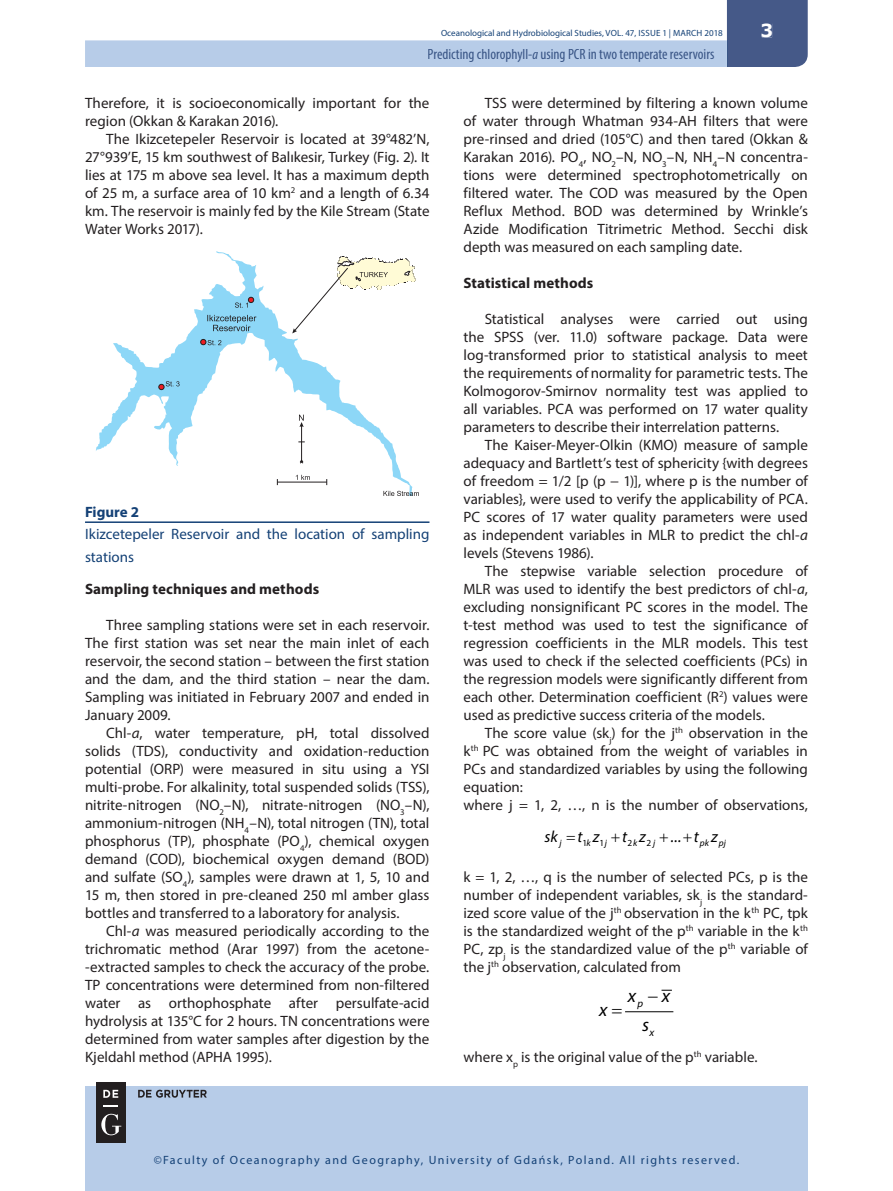
<style>
.page{position:relative;width:893px;height:1191px;background:#fff}
.page>*{position:absolute;margin:0;border:0;box-sizing:border-box;transform-origin:0 0}
.t1{font:italic 18.75px "Myriad Pro";color:#000001}
.t2{font:700 18px "Verdana";color:#fff}
.t3{font:italic 16.05px "Myriad Pro";color:#000001}
.t4{font:15px/18px "Myriad Pro";color:#231f20;text-align:justify}
.t5{font:condensed 15px "Myriad Pro";color:#395586}
.t6{font:15px/22.5px "Myriad Pro";color:#144176}
.t7{font:700 15px "Myriad Pro";letter-spacing:.005em;color:#231f20}
.t8{font:700 15px "Myriad Pro";color:#144176}
.t9{font:12px "Myriad Pro";letter-spacing:.12em;color:#144176}
.t10{font:italic 10.8px "Myriad Pro";color:#000001}
.t11{font:9.3px "Myriad Pro";color:#000001}
.t12{font:italic 9.3px "Myriad Pro";color:#000001}
.t13{font:9px "Myriad Pro";color:#144176}
.s1{font-style:italic}
</style>
<div class="page">
<div style="left:85px;top:1086px;width:723px;height:105px;background:#b7cce8"></div>
<svg style="left:85px;top:0;width:723px;height:67px"></svg>
<div style="left:762px;top:24px;width:10px;height:13px;background:#455988"></div>
<div style="left:428px;top:49px;width:104px;height:14px;background:#b7cce8"></div>
<div style="left:533px;top:52px;width:5px;height:8px;background:#b7cce8"></div>
<div style="left:538px;top:49px;width:176px;height:13px;background:#b7cce8"></div>
<div style="left:96px;top:1081px;width:30px;height:61px;background:#231f20"></div>
<svg style="left:103px;top:1105px;width:15px;height:1px"></svg>
<svg style="left:103px;top:1089px;width:15px;height:8px"></svg>
<svg style="left:101px;top:1113px;width:20px;height:22px"></svg>
<svg style="left:138px;top:1089px;width:69px;height:8px"></svg>
<hr style="left:626px;top:1011px;width:47px;height:1px;background:#000001">
<svg style="left:96px;top:251px;width:317px;height:240px"></svg>
<svg style="left:159px;top:381px;width:21px;height:9px"></svg>
<svg style="left:200px;top:339px;width:21px;height:6px"></svg>
<svg style="left:235px;top:297px;width:19px;height:11px"></svg>
<svg style="left:383px;top:491px;width:36px;height:5px"></svg>
<svg style="left:207px;top:315px;width:49px;height:16px"></svg>
<svg style="left:296px;top:475px;width:14px;height:5px"></svg>
<hr style="left:277px;top:482px;width:50px;height:1px;background:#231f20">
<svg style="left:292px;top:256px;width:123px;height:77px"></svg>
<hr style="left:301px;top:424px;width:1px;height:37px;background:#231f20">
<svg style="left:299px;top:459px;width:5px;height:5px"></svg>
<svg style="left:299px;top:414px;width:5px;height:13px"></svg>
<hr style="left:85px;top:521px;width:344px;height:2px;background:#144176">
<p class="t13" style="left:441px;top:28px;width:283px">Oceanological and Hydrobiological Studies, VOL. 47, ISSUE 1 | MARCH 2018</p>
<p class="t5" style="left:428px;top:45px;width:288px">Predicting chlorophyll-<span class="s1">a</span> using PCR in two temperate reservoirs</p>
<p class="t2" style="left:760px;top:18px;width:14px">3</p>
<p class="t4" style="left:85px;top:94px;width:346px">Therefore, it is socioeconomically important for the region (Okkan &amp; Karakan 2016).</p>
<p class="t4" style="left:85px;top:130px;width:346px;text-indent:21px">The Ikizcetepeler Reservoir is located at 39°482’N, 27°939’E, 15 km southwest of Balıkesir, Turkey (Fig. 2). It lies at 175 m above sea level. It has a maximum depth of 25 m, a surface area of 10 km<sup>2</sup> and a length of 6.34 km. The reservoir is mainly fed by the Kile Stream (State Water Works 2017).</p>
<p class="t8" style="left:85px;top:502px;width:56px">Figure 2</p>
<p class="t6" style="left:85px;top:522px;width:346px">Ikizcetepeler Reservoir and the location of sampling stations</p>
<p class="t7" style="left:85px;top:579px;width:236px">Sampling techniques and methods</p>
<p class="t4" style="left:85px;top:616px;width:346px;text-indent:21px">Three sampling stations were set in each reservoir.<br>The first station was set near the main inlet of each reservoir, the second station – between the first station and the dam, and the third station – near the dam.<br>Sampling was initiated in February 2007 and ended in January 2009.</p>
<p class="t4" style="left:85px;top:724px;width:346px;text-indent:21px">Chl-<span class="s1">a</span>, water temperature, pH, total dissolved solids (TDS), conductivity and oxidation-reduction potential (ORP) were measured in situ using a YSI multi-probe. For alkalinity, total suspended solids (TSS), nitrite-nitrogen (NO<sub>2</sub>–N), nitrate-nitrogen (NO<sub>3</sub>–N), ammonium-nitrogen (NH<sub>4</sub>–N), total nitrogen (TN), total phosphorus (TP), phosphate (PO<sub>4</sub>), chemical oxygen demand (COD), biochemical oxygen demand (BOD) and sulfate (SO<sub>4</sub>), samples were drawn at 1, 5, 10 and 15 m, then stored in pre-cleaned 250 ml amber glass bottles and transferred to a laboratory for analysis.</p>
<p class="t4" style="left:85px;top:922px;width:346px;text-indent:21px">Chl-<span class="s1">a</span> was measured periodically according to the trichromatic method (Arar 1997) from the acetone--extracted samples to check the accuracy of the probe.<br>TP concentrations were determined from non-filtered water as orthophosphate after persulfate-acid hydrolysis at 135°C for 2 hours. TN concentrations were determined from water samples after digestion by the Kjeldahl method (APHA 1995).</p>
<p class="t4" style="left:463px;top:94px;width:346px;text-indent:21px">TSS were determined by filtering a known volume of water through Whatman 934-AH filters that were pre-rinsed and dried (105°C) and then tared (Okkan &amp; Karakan 2016). PO<sub>4</sub>, NO<sub>2</sub>–N, NO<sub>3</sub>–N, NH<sub>4</sub>–N concentra&shy;tions were determined spectrophotometrically on filtered water. The COD was measured by the Open Reflux Method. BOD was determined by Wrinkle’s Azide Modification Titrimetric Method. Secchi disk depth was measured on each sampling date.</p>
<p class="t7" style="left:463px;top:273px;width:131px">Statistical methods</p>
<p class="t4" style="left:463px;top:310px;width:346px;text-indent:21px">Statistical analyses were carried out using the SPSS (ver. 11.0) software package. Data were log-transformed prior to statistical analysis to meet the requirements of normality for parametric tests. The Kolmogorov-Smirnov normality test was applied to all variables. PCA was performed on 17 water quality parameters to describe their interrelation patterns.</p>
<p class="t4" style="left:463px;top:436px;width:346px;text-indent:21px">The Kaiser-Meyer-Olkin (KMO) measure of sample adequacy and Bartlett’s test of sphericity {with degrees of freedom = 1/2 [p (p − 1)], where p is the number of variables}, were used to verify the applicability of PCA.<br>PC scores of 17 water quality parameters were used as independent variables in MLR to predict the chl-<span class="s1">a </span>levels (Stevens 1986).</p>
<p class="t4" style="left:463px;top:562px;width:346px;text-indent:21px">The stepwise variable selection procedure of MLR was used to identify the best predictors of chl-<span class="s1">a</span>, excluding nonsignificant PC scores in the model. The t-test method was used to test the significance of regression coefficients in the MLR models. This test was used to check if the selected coefficients (PCs) in the regression models were significantly different from each other. Determination coefficient (R<sup>2</sup>) values were used as predictive success criteria of the models.</p>
<p class="t4" style="left:463px;top:724px;width:346px;text-align:left;text-indent:21px">The score value (sk<sub>j</sub>) for the j<sup>th</sup> observation in the k<sup>th</sup> PC was obtained from the weight of variables in PCs and standardized variables by using the following equation:<br>where j = 1, 2, …, n is the number of observations,</p>
<p class="t3" style="left:544px;top:826px;width:57px">sk tz</p>
<p class="t3" style="left:622px;top:826px;width:25px">t z</p>
<p class="t3" style="left:671px;top:826px;width:48px">... t z</p>
<p class="t12" style="left:559px;top:837px;width:4px">j</p>
<p class="t11" style="left:583px;top:837px;width:10px">1<span class="s1">k</span></p>
<p class="t11" style="left:599px;top:837px;width:9px">1<span class="s1">j</span></p>
<p class="t11" style="left:628px;top:837px;width:11px">2<span class="s1">k</span></p>
<p class="t11" style="left:646px;top:837px;width:10px">2<span class="s1">j</span></p>
<p class="t12" style="left:700px;top:837px;width:27px">pk pj</p>
<p class="t4" style="left:463px;top:868px;width:346px">k = 1, 2, …, q is the number of selected PCs, p is the number of independent variables, sk<sub>j</sub> is the standard&shy;ized score value of the j<sup>th</sup> observation in the k<sup>th</sup> PC, tpk is the standardized weight of the p<sup>th</sup> variable in the k<sup>th </sup>PC, zp<sub>j</sub> is the standardized value of the p<sup>th</sup> variable of the j<sup>th</sup> observation, calculated from</p>
<p class="t1" style="left:599px;top:998px;width:10px">x</p>
<p class="t1" style="left:628px;top:984px;width:10px">x</p>
<p class="t1" style="left:648px;top:984px;width:24px">−x</p>
<p class="t10" style="left:637px;top:997px;width:7px">p</p>
<p class="t1" style="left:642px;top:1013px;width:8px">s</p>
<p class="t10" style="left:650px;top:1025px;width:6px">x</p>
<p class="t4" style="left:463px;top:1048px;width:296px">where x<sub>p</sub> is the original value of the p<sup>th</sup> variable.</p>
<p class="t9" style="left:154px;top:1152px;width:587px">©Faculty of Oceanography and Geography, University of Gdańsk, Poland. All rights reserved.</p>
</div>
